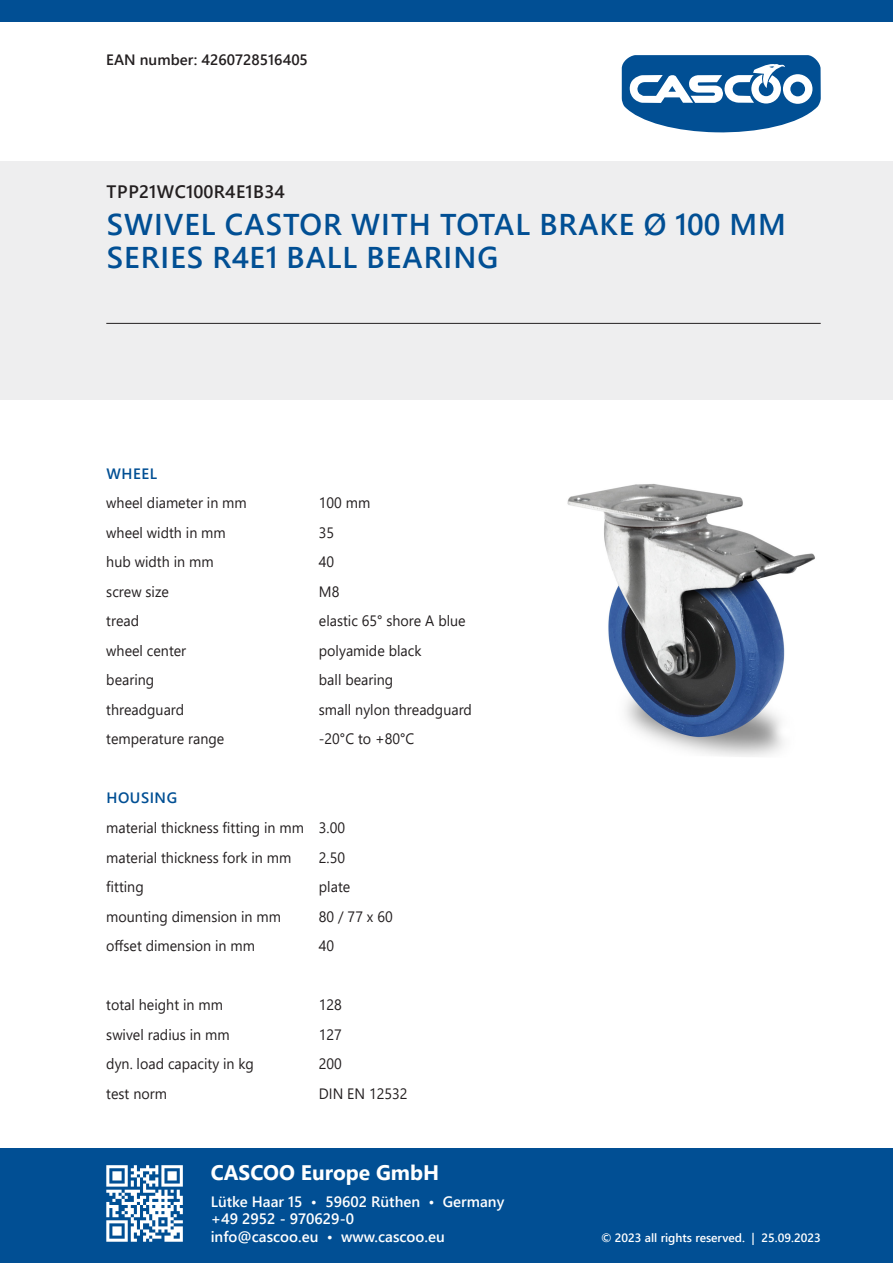
<style>
.page{position:relative;width:893px;height:1263px;background:#fff}
.page>*{position:absolute;margin:0;border:0;box-sizing:border-box;transform-origin:0 0}
.t1{font:600 30px/33px "Segoe UI";letter-spacing:.035em;color:#014f94}
.t2{font:700 21px "Segoe UI";color:#fff}
.t3{font:600 18px "Segoe UI";letter-spacing:.02em;color:#231f20}
.t4{font:15px "Segoe UI";color:#231f20;scale:.95 1}
.t5{font:600 15px/17.5px "Segoe UI";color:#fff}
.t6{font:600 15px "Segoe UI";color:#231f20}
.t7{font:600 15px "Segoe UI";letter-spacing:.035em;color:#014f94}
.t8{font:600 12px "Segoe UI";color:#fff}
</style>
<div class="page">
<img style="left:567px;top:484px;width:248px;height:273px">
<svg style="left:622px;top:55px;width:199px;height:78px"></svg>
<div style="left:0;top:162px;width:893px;height:238px;background:#eeeeef"></div>
<div style="left:0;top:1148px;width:893px;height:115px;background:#014f94"></div>
<div style="left:0;top:0;width:893px;height:21px;background:#014f94"></div>
<svg style="left:106px;top:1165px;width:77px;height:77px"></svg>
<hr style="left:106px;top:323px;width:715px;height:1px;background:#231f20">
<p class="t6" style="left:106px;top:45px;width:203px">EAN number: 4260728516405</p>
<p class="t3" style="left:107px;top:175px;width:180px">TPP21WC100R4E1B34</p>
<p class="t1" style="left:107px;top:206px;width:680px">SWIVEL CASTOR WITH TOTAL BRAKE Ø 100 MM<br>SERIES R4E1 BALL BEARING</p>
<p class="t7" style="left:107px;top:459px;width:52px">WHEEL</p>
<p class="t4" style="left:106px;top:489px;width:149px">wheel diameter in mm</p>
<p class="t4" style="left:319px;top:489px;width:56px">100 mm</p>
<p class="t4" style="left:106px;top:518px;width:127px">wheel width in mm</p>
<p class="t4" style="left:319px;top:518px;width:18px">35</p>
<p class="t4" style="left:106px;top:548px;width:114px">hub width in mm</p>
<p class="t4" style="left:319px;top:548px;width:18px">40</p>
<p class="t4" style="left:106px;top:577px;width:67px">screw size</p>
<p class="t4" style="left:319px;top:577px;width:23px">M8</p>
<p class="t4" style="left:106px;top:607px;width:36px">tread</p>
<p class="t4" style="left:319px;top:607px;width:156px">elastic 65° shore A blue</p>
<p class="t4" style="left:106px;top:636px;width:86px">wheel center</p>
<p class="t4" style="left:319px;top:636px;width:109px">polyamide black</p>
<p class="t4" style="left:106px;top:666px;width:52px">bearing</p>
<p class="t4" style="left:319px;top:666px;width:80px">ball bearing</p>
<p class="t4" style="left:106px;top:695px;width:84px">threadguard</p>
<p class="t4" style="left:319px;top:695px;width:163px">small nylon threadguard</p>
<p class="t4" style="left:106px;top:725px;width:126px">temperature range</p>
<p class="t4" style="left:319px;top:725px;width:102px">-20°C to +80°C</p>
<p class="t7" style="left:107px;top:784px;width:72px">HOUSING</p>
<p class="t4" style="left:106px;top:813px;width:253px">material thickness fitting in mm 3.00</p>
<p class="t4" style="left:106px;top:843px;width:196px">material thickness fork in mm</p>
<p class="t4" style="left:319px;top:843px;width:29px">2.50</p>
<p class="t4" style="left:106px;top:872px;width:41px">fitting</p>
<p class="t4" style="left:319px;top:872px;width:35px">plate</p>
<p class="t4" style="left:106px;top:902px;width:185px">mounting dimension in mm</p>
<p class="t4" style="left:319px;top:902px;width:79px">80 / 77 x 60</p>
<p class="t4" style="left:106px;top:931px;width:158px">offset dimension in mm</p>
<p class="t4" style="left:319px;top:931px;width:18px">40</p>
<p class="t4" style="left:106px;top:990px;width:124px">total height in mm</p>
<p class="t4" style="left:319px;top:990px;width:26px">128</p>
<p class="t4" style="left:106px;top:1020px;width:131px">swivel radius in mm</p>
<p class="t4" style="left:319px;top:1020px;width:26px">127</p>
<p class="t4" style="left:106px;top:1049px;width:157px">dyn. load capacity in kg</p>
<p class="t4" style="left:319px;top:1049px;width:26px">200</p>
<p class="t4" style="left:106px;top:1079px;width:65px">test norm</p>
<p class="t4" style="left:319px;top:1079px;width:95px">DIN EN 12532</p>
<p class="t2" style="left:211px;top:1153px;width:230px">CASCOO Europe GmbH</p>
<p class="t5" style="left:211px;top:1191px;width:295px">Lütke Haar 15 • 59602 Rüthen • Germany +49 2952 - 970629-0<br>info@cascoo.eu • www.cascoo.eu</p>
<p class="t8" style="left:601px;top:1226px;width:221px">© 2023 all rights reserved. | 25.09.2023</p>
</div>
